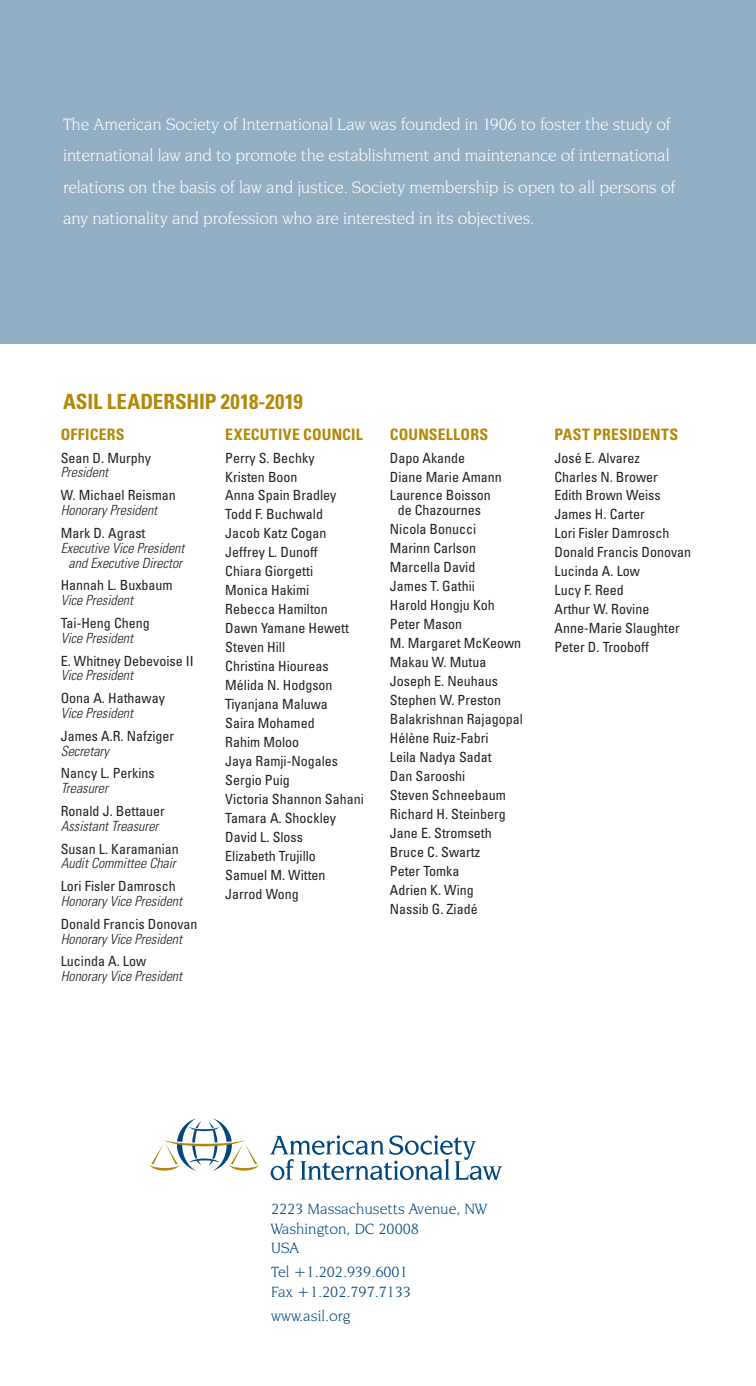
<style>
.page{position:relative;width:756px;height:1386px;background:#fff}
.page>*{position:absolute;margin:0;border:0;box-sizing:border-box;transform-origin:0 0}
.t1{font:700 condensed 21px "Univers LT Std";color:#b38808}
.t2{font:17.5px/31.5px "Novarese IT Cby BT";letter-spacing:-.01em;color:#fff}
.t3{font:15.75px/19.2px "Novarese IT Cby BT";color:#00467f}
.t4{font:700 condensed 15.75px "Univers LT Std";letter-spacing:.015em;color:#b38808}
.t5{font:condensed 14px/18.9px "Univers LT Std";color:#231f20}
.t6{font:italic 300 condensed 14px/14.9px "Univers LT Std";color:#231f20;text-align:center}
</style>
<div class="page">
<div style="left:0;top:0;width:756px;height:344px;background:#93afc3"></div>
<svg style="left:270px;top:1135px;width:232px;height:45px"></svg>
<svg style="left:149px;top:1118px;width:111px;height:53px"></svg>
<p class="t2" style="left:63px;top:108px;width:614px">The American Society of International Law was founded in 1906 to foster the study of international law and to promote the establishment and maintenance of international relations on the basis of law and justice. Society membership is open to all persons of any nationality and profession who are interested in its objectives.</p>
<h1 class="t1" style="left:63px;top:389px;width:241px">ASIL LEADERSHIP 2018-2019</h1>
<p class="t4" style="left:61px;top:425px;width:65px">OFFICERS</p>
<p class="t5" style="left:61px;top:448px;width:92px">Sean D. Murphy</p>
<p class="t6" style="left:61px;top:465px;width:49px">President</p>
<p class="t5" style="left:61px;top:486px;width:117px">W. Michael Reisman</p>
<p class="t6" style="left:61px;top:503px;width:98px">Honorary President</p>
<p class="t5" style="left:61px;top:523px;width:86px">Mark D. Agrast</p>
<p class="t6" style="left:61px;top:540px;width:125px">Executive Vice President and Executive Director</p>
<p class="t5" style="left:61px;top:576px;width:113px">Hannah L. Buxbaum</p>
<p class="t6" style="left:61px;top:593px;width:74px">Vice President</p>
<p class="t5" style="left:61px;top:613px;width:91px">Tai-Heng Cheng</p>
<p class="t6" style="left:61px;top:631px;width:74px">Vice President</p>
<p class="t5" style="left:61px;top:651px;width:134px">E. Whitney Debevoise II</p>
<p class="t6" style="left:61px;top:668px;width:74px">Vice President</p>
<p class="t5" style="left:61px;top:689px;width:106px">Oona A. Hathaway</p>
<p class="t6" style="left:61px;top:706px;width:74px">Vice President</p>
<p class="t5" style="left:61px;top:726px;width:115px">James A.R. Nafziger</p>
<p class="t6" style="left:61px;top:743px;width:50px">Secretary</p>
<p class="t5" style="left:61px;top:764px;width:96px">Nancy L. Perkins</p>
<p class="t6" style="left:61px;top:781px;width:49px">Treasurer</p>
<p class="t5" style="left:61px;top:801px;width:106px">Ronald J. Bettauer</p>
<p class="t6" style="left:61px;top:819px;width:99px">Assistant Treasurer</p>
<p class="t5" style="left:61px;top:839px;width:120px">Susan L. Karamanian</p>
<p class="t6" style="left:61px;top:856px;width:117px">Audit Committee Chair</p>
<p class="t5" style="left:61px;top:877px;width:117px">Lori Fisler Damrosch</p>
<p class="t6" style="left:61px;top:894px;width:123px">Honorary Vice President</p>
<p class="t5" style="left:61px;top:914px;width:138px">Donald Francis Donovan</p>
<p class="t6" style="left:61px;top:931px;width:123px">Honorary Vice President</p>
<p class="t5" style="left:61px;top:952px;width:87px">Lucinda A. Low</p>
<p class="t6" style="left:61px;top:969px;width:123px">Honorary Vice President</p>
<p class="t4" style="left:225px;top:425px;width:139px">EXECUTIVE COUNCIL</p>
<p class="t5" style="left:225px;top:448px;width:140px">Perry S. Bechky<br>Kristen Boon<br>Anna Spain Bradley<br>Todd F. Buchwald<br>Jacob Katz Cogan<br>Jeffrey L. Dunoff<br>Chiara Giorgetti<br>Monica Hakimi<br>Rebecca Hamilton<br>Dawn Yamane Hewett<br>Steven Hill<br>Christina Hioureas<br>Mélida N. Hodgson<br>Tiyanjana Maluwa<br>Saira Mohamed<br>Rahim Moloo<br>Jaya Ramji-Nogales<br>Sergio Puig<br>Victoria Shannon Sahani<br>Tamara A. Shockley<br>David L. Sloss<br>Elizabeth Trujillo<br>Samuel M. Witten<br>Jarrod Wong</p>
<p class="t4" style="left:390px;top:425px;width:100px">COUNSELLORS</p>
<p class="t5" style="left:390px;top:448px;width:113px">Dapo Akande<br>Diane Marie Amann<br>Laurence Boisson</p>
<p class="t5" style="left:390px;top:501px;width:134px;text-indent:8px">de Chazournes<br>Nicola Bonucci<br>Marinn Carlson<br>Marcella David<br>James T. Gathii<br>Harold Hongju Koh<br>Peter Mason<br>M. Margaret McKeown<br>Makau W. Mutua<br>Joseph E. Neuhaus<br>Stephen W. Preston<br>Balakrishnan Rajagopal<br>Hélène Ruiz-Fabri<br>Leila Nadya Sadat<br>Dan Sarooshi<br>Steven Schneebaum<br>Richard H. Steinberg<br>Jane E. Stromseth<br>Bruce C. Swartz<br>Peter Tomka<br>Adrien K. Wing<br>Nassib G. Ziadé</p>
<p class="t4" style="left:554px;top:425px;width:125px">PAST PRESIDENTS</p>
<p class="t5" style="left:554px;top:448px;width:138px">José E. Alvarez<br>Charles N. Brower<br>Edith Brown Weiss<br>James H. Carter<br>Lori Fisler Damrosch<br>Donald Francis Donovan<br>Lucinda A. Low<br>Lucy F. Reed<br>Arthur W. Rovine<br>Anne-Marie Slaughter<br>Peter D. Trooboff</p>
<p class="t3" style="left:271px;top:1199px;width:217px">2223 Massachusetts Avenue, NW<br>Washington, DC 20008<br>USA</p>
<p class="t3" style="left:271px;top:1262px;width:142px">Tel +1.202.939.6001<br>Fax +1.202.797.7133</p>
<p class="t3" style="left:271px;top:1306px;width:81px">www.asil.org</p>
</div>
